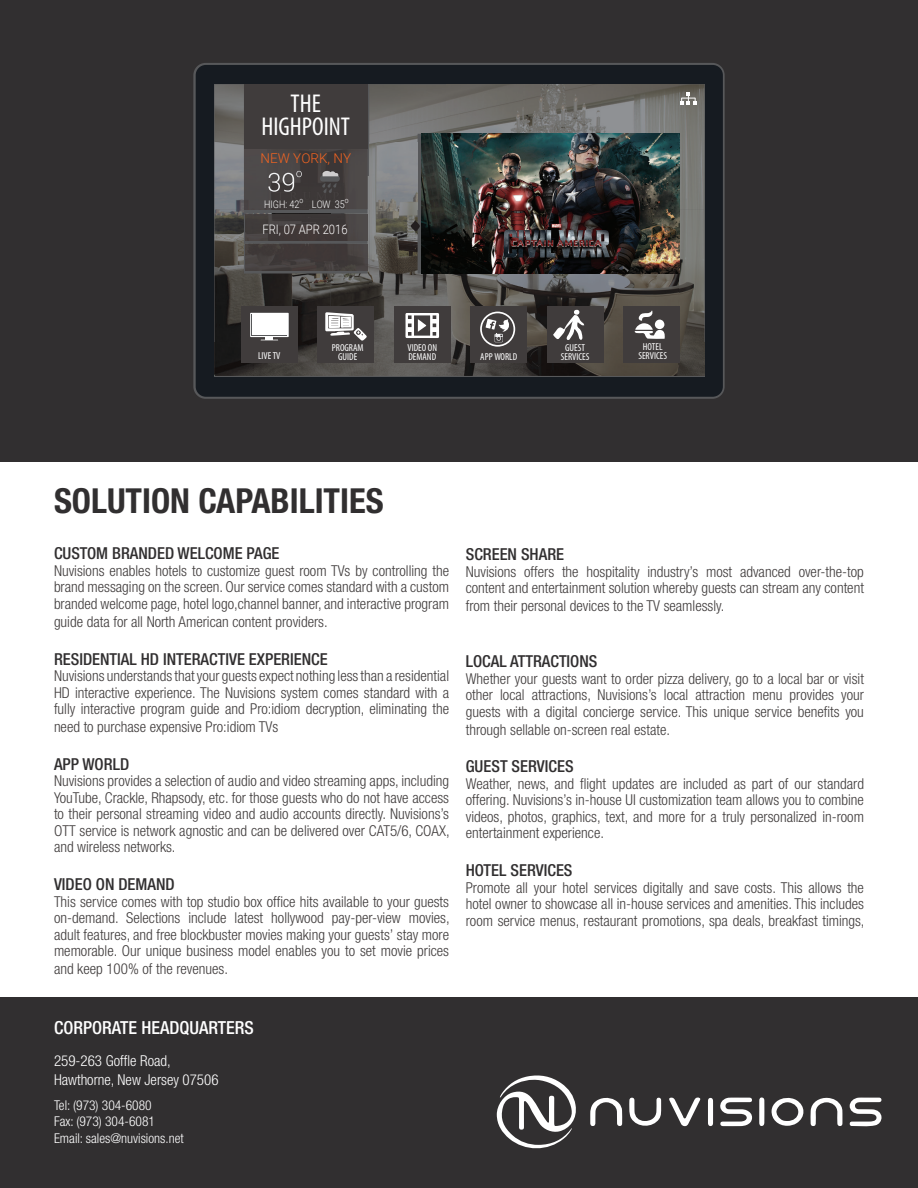
<style>
.page{position:relative;width:918px;height:1188px;background:#fff}
.page>*{position:absolute;margin:0;border:0;box-sizing:border-box;transform-origin:0 0}
.t1{font:700 condensed 34.5px "Helvetica Neue LT Std";color:#312f30}
.t2{font:condensed 25.8px/22.5px "Myriad Pro";color:#fff;text-align:center}
.t3{font:500 condensed 18px "Helvetica Neue LT Std";color:#fff}
.t4{font:500 condensed 16.5px "Helvetica Neue LT Std";color:#312f30}
.t5{font:300 condensed 15px/16.5px "Helvetica Neue LT Std";color:#403c3c;text-align:justify}
.t6{font:300 condensed 15px "Helvetica Neue LT Std";color:#fff}
.t7{font:300 condensed 13.5px "Helvetica Neue LT Std";color:#fff}
.t8{font:300 13.5px "Roboto";color:#f36421}
.t9{font:300 13.05px "Roboto";color:#fff;scale:.86 1}
.t10{font:300 10.5px "Roboto";color:#fff;scale:.86 1}
.t11{font:condensed 10.05px/9px "Myriad Pro";color:#fff;text-align:center}
</style>
<div class="page">
<div style="left:0;top:0;width:918px;height:462px;background:#312f30"></div>
<div style="left:0;top:997px;width:918px;height:191px;background:#312f30"></div>
<svg style="left:497px;top:1076px;width:79px;height:72px"></svg>
<svg style="left:720px;top:1097px;width:32px;height:29px"></svg>
<svg style="left:850px;top:1098px;width:32px;height:29px"></svg>
<svg style="left:771px;top:1097px;width:72px;height:29px"></svg>
<svg style="left:590px;top:1097px;width:32px;height:29px"></svg>
<svg style="left:629px;top:1098px;width:33px;height:28px"></svg>
<svg style="left:669px;top:1097px;width:32px;height:29px"></svg>
<svg style="left:708px;top:1098px;width:5px;height:28px"></svg>
<svg style="left:759px;top:1097px;width:5px;height:29px"></svg>
<div style="left:193px;top:63px;width:532px;height:336px;background:linear-gradient(to bottom,#4c4e51,#4d4f52);border-radius:12px"></div>
<div style="left:196px;top:65px;width:527px;height:332px;background:#161b21;border-radius:10px"></div>
<img style="left:214px;top:84px;width:30px;height:125px">
<img style="left:369px;top:84px;width:78px;height:59px">
<img style="left:447px;top:84px;width:232px;height:50px">
<img style="left:679px;top:84px;width:25px;height:291px">
<img style="left:369px;top:143px;width:49px;height:66px">
<img style="left:253px;top:214px;width:77px;height:1px">
<img style="left:330px;top:176px;width:39px;height:199px">
<img style="left:214px;top:209px;width:39px;height:166px">
<img style="left:369px;top:209px;width:78px;height:166px">
<img style="left:253px;top:270px;width:78px;height:105px">
<img style="left:447px;top:274px;width:232px;height:101px">
<div style="left:244px;top:84px;width:124px;height:65px;background:#403c3c"></div>
<img style="left:245px;top:149px;width:123px;height:60px">
<div style="left:241px;top:307px;width:57px;height:56px;background:#403c3c"></div>
<div style="left:318px;top:307px;width:56px;height:56px;background:#403c3c"></div>
<div style="left:394px;top:307px;width:56px;height:56px;background:#403c3c"></div>
<div style="left:471px;top:307px;width:56px;height:56px;background:#403c3c"></div>
<div style="left:547px;top:307px;width:56px;height:56px;background:#403c3c"></div>
<div style="left:623px;top:307px;width:57px;height:56px;background:#403c3c"></div>
<img style="left:245px;top:215px;width:123px;height:25px">
<img style="left:245px;top:244px;width:123px;height:26px">
<svg style="left:250px;top:313px;width:39px;height:24px"></svg>
<svg style="left:252px;top:314px;width:35px;height:22px"></svg>
<svg style="left:261px;top:337px;width:17px;height:4px"></svg>
<div style="left:252px;top:315px;width:35px;height:20px;background:#fff"></div>
<svg style="left:635px;top:310px;width:30px;height:29px"></svg>
<svg style="left:553px;top:310px;width:31px;height:30px"></svg>
<svg style="left:405px;top:313px;width:34px;height:25px"></svg>
<div style="left:480px;top:312px;width:35px;height:35px;border:2px solid #fff;border-radius:50%"></div>
<svg style="left:486px;top:319px;width:24px;height:23px"></svg>
<svg style="left:410px;top:220px;width:10px;height:12px"></svg>
<svg style="left:325px;top:312px;width:42px;height:29px"></svg>
<img style="left:323px;top:171px;width:16px;height:5px">
<svg style="left:680px;top:92px;width:17px;height:13px"></svg>
<svg style="left:268px;top:171px;width:34px;height:21px"></svg>
<img style="left:422px;top:134px;width:258px;height:140px">
<h2 class="t2" style="left:262px;top:92px;width:90px">THE<br>HIGHPOINT</h2>
<p class="t8" style="left:261px;top:149px;width:92px">NEW YORK, NY</p>
<p class="t10" style="left:264px;top:197px;width:100px">HIGH: 42<sup>o</sup> LOW 35<sup>o</sup></p>
<p class="t9" style="left:262px;top:220px;width:101px">FRI, 07 APR 2016</p>
<p class="t11" style="left:332px;top:343px;width:33px">PROGRAM<br>GUIDE</p>
<p class="t11" style="left:407px;top:343px;width:31px;text-align:left">VIDEO ON<br>DEMAND</p>
<p class="t11" style="left:561px;top:343px;width:30px">GUEST<br>SERVICES</p>
<p class="t11" style="left:638px;top:342px;width:30px">HOTEL<br>SERVICES</p>
<p class="t11" style="left:258px;top:351px;width:24px">LIVE TV</p>
<p class="t11" style="left:480px;top:352px;width:38px">APP WORLD</p>
<p class="t1" style="left:54px;top:480px;width:331px">SOLUTION CAPABILITIES</p>
<p class="t4" style="left:54px;top:544px;width:227px">CUSTOM BRANDED WELCOME PAGE</p>
<p class="t5" style="left:54px;top:562px;width:397px">Nuvisions enables hotels to customize guest room TVs by controlling the brand messaging on the screen. Our service comes standard with a custom branded welcome page, hotel logo,channel banner, and interactive program</p>
<p class="t5" style="left:54px;top:613px;width:275px">guide data for all North American content providers.</p>
<p class="t4" style="left:54px;top:649px;width:275px">RESIDENTIAL HD INTERACTIVE EXPERIENCE</p>
<p class="t5" style="left:54px;top:667px;width:397px">Nuvisions understands that your guests expect nothing less than a residential HD interactive experience. The Nuvisions system comes standard with a fully interactive program guide and Pro:idiom decryption, eliminating the</p>
<p class="t5" style="left:54px;top:718px;width:226px">need to purchase expensive Pro:idiom TVs</p>
<p class="t4" style="left:54px;top:754px;width:77px">APP WORLD</p>
<p class="t5" style="left:54px;top:773px;width:397px">Nuvisions provides a selection of audio and video streaming apps, including YouTube, Crackle, Rhapsody, etc. for those guests who do not have access to their personal streaming video and audio accounts directly. Nuvisions’s OTT service is network agnostic and can be delivered over CAT5/6, COAX, and wireless networks.</p>
<p class="t4" style="left:54px;top:874px;width:122px">VIDEO ON DEMAND</p>
<p class="t5" style="left:54px;top:893px;width:397px">This service comes with top studio box office hits available to your guests on-demand. Selections include latest hollywood pay-per-view movies, adult features, and free blockbuster movies making your guests’ stay more memorable. Our unique business model enables you to set movie prices</p>
<p class="t5" style="left:54px;top:961px;width:175px">and keep 100% of the revenues.</p>
<p class="t4" style="left:466px;top:545px;width:100px">SCREEN SHARE</p>
<p class="t5" style="left:466px;top:563px;width:400px">Nuvisions offers the hospitality industry’s most advanced over-the-top content and entertainment solution whereby guests can stream any content</p>
<p class="t5" style="left:466px;top:598px;width:260px">from their personal devices to the TV seamlessly.</p>
<p class="t4" style="left:466px;top:651px;width:133px">LOCAL ATTRACTIONS</p>
<p class="t5" style="left:466px;top:670px;width:400px">Whether your guests want to order pizza delivery, go to a local bar or visit other local attractions, Nuvisions’s local attraction menu provides your guests with a digital concierge service. This unique service benefits you</p>
<p class="t5" style="left:466px;top:721px;width:206px">through sellable on-screen real estate.</p>
<p class="t4" style="left:466px;top:757px;width:109px">GUEST SERVICES</p>
<p class="t5" style="left:466px;top:775px;width:400px">Weather, news, and flight updates are included as part of our standard offering. Nuvisions’s in-house UI customization team allows you to combine videos, photos, graphics, text, and more for a truly personalized in-room entertainment experience.</p>
<p class="t4" style="left:466px;top:860px;width:108px">HOTEL SERVICES</p>
<p class="t5" style="left:466px;top:879px;width:400px">Promote all your hotel services digitally and save costs. This allows the hotel owner to showcase all in-house services and amenities. This includes room service menus, restaurant promotions, spa deals, breakfast timings,</p>
<p class="t3" style="left:54px;top:1017px;width:201px">CORPORATE HEADQUARTERS</p>
<p class="t6" style="left:54px;top:1052px;width:118px">259-263 Goffle Road,</p>
<p class="t6" style="left:54px;top:1071px;width:166px">Hawthorne, New Jersey 07506</p>
<p class="t7" style="left:54px;top:1098px;width:99px">Tel: (973) 304-6080</p>
<p class="t7" style="left:54px;top:1114px;width:103px">Fax: (973) 304-6081</p>
<p class="t7" style="left:54px;top:1130px;width:131px">Email: sales@nuvisions.net</p>
</div>
